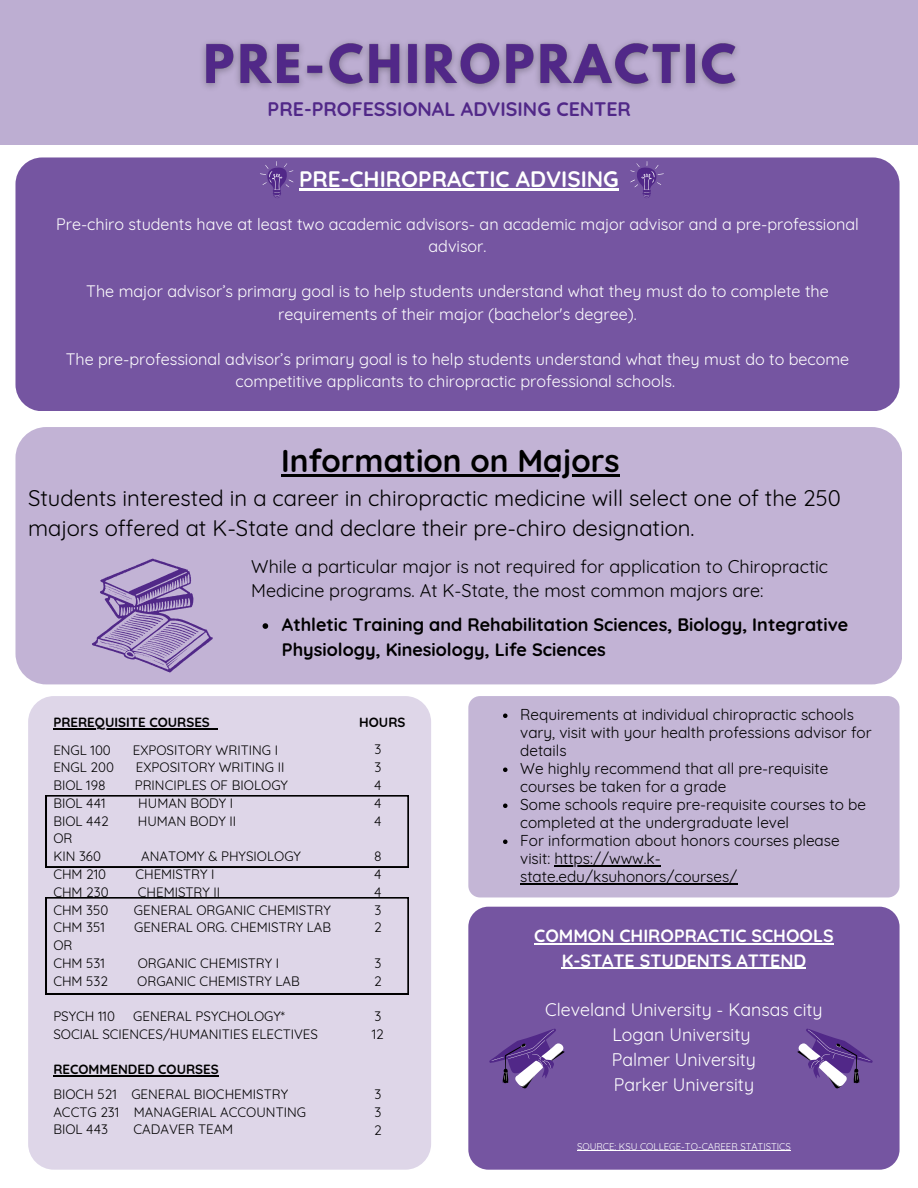
<style>
.page{position:relative;width:918px;height:1188px;background:#fff}
.page>*{position:absolute;margin:0;border:0;box-sizing:border-box;transform-origin:0 0}
.t1{font:700 31.5px "Quicksand";color:#000}
.t2{font:700 22.35px "Quicksand";color:#fff}
.t3{font:22.05px/30.3px "Quicksand";color:#000}
.t4{font:700 19.5px "Quicksand";color:#512888}
.t5{font:18px/24.8px "Quicksand";color:#000}
.t6{font:700 18px/24.8px "Quicksand";color:#000}
.t7{font:17.7px/24.8px "Quicksand";color:#fff;text-align:center}
.t8{font:700 17.7px/24.8px "Quicksand";color:#fff;text-align:center}
.t9{font:16.2px/22.5px "Quicksand";color:#fff;text-align:center}
.t10{font:15.45px/18px "Quicksand";color:#000}
.t11{font:13.35px/17.7px "Quicksand";color:#000}
.t12{font:700 13.35px "Quicksand";color:#000}
.t13{font:9.6px "Quicksand";color:#fff}
</style>
<div class="page">
<div style="left:0;top:0;width:918px;height:145px;background:#bdaed2"></div>
<div style="left:468px;top:907px;width:432px;height:263px;background:#7555a1;border-radius:20px"></div>
<div style="left:15px;top:427px;width:887px;height:257px;background:#c2b3d5;border-radius:31px"></div>
<div style="left:15px;top:157px;width:885px;height:254px;background:#7555a1;border-radius:27px"></div>
<svg style="left:630px;top:161px;width:34px;height:37px"></svg>
<svg style="left:92px;top:559px;width:121px;height:113px"></svg>
<hr style="left:281px;top:474px;width:339px;height:3px;background:#000">
<img style="left:193px;top:33px;width:555px;height:67px">
<hr style="left:299px;top:189px;width:320px;height:2px;background:#fff">
<hr style="left:534px;top:943px;width:300px;height:1px;background:#fff">
<hr style="left:562px;top:968px;width:244px;height:1px;background:#fff">
<hr style="left:577px;top:1150px;width:214px;height:1px;background:#fff">
<svg style="left:798px;top:1029px;width:75px;height:59px"></svg>
<svg style="left:263px;top:623px;width:5px;height:6px"></svg>
<svg style="left:260px;top:161px;width:33px;height:37px"></svg>
<svg style="left:489px;top:1029px;width:76px;height:59px"></svg>
<div style="left:28px;top:696px;width:403px;height:474px;background:#ded6e8;border-radius:26px"></div>
<svg style="left:46px;top:897px;width:362px;height:97px"></svg>
<hr style="left:53px;top:728px;width:157px;height:1px;background:#000">
<hr style="left:53px;top:1076px;width:166px;height:1px;background:#000">
<svg style="left:46px;top:795px;width:362px;height:72px"></svg>
<div style="left:468px;top:696px;width:432px;height:201px;background:#c4b6d6;border-radius:12px"></div>
<svg style="left:503px;top:714px;width:5px;height:4px"></svg>
<svg style="left:503px;top:768px;width:5px;height:4px"></svg>
<svg style="left:503px;top:804px;width:5px;height:4px"></svg>
<svg style="left:503px;top:840px;width:5px;height:4px"></svg>
<hr style="left:554px;top:865px;width:107px;height:2px;background:#000">
<hr style="left:520px;top:883px;width:217px;height:2px;background:#000">
<h6 class="t4" style="left:268px;top:96px;width:365px">PRE-PROFESSIONAL ADVISING CENTER</h6>
<h6 class="t2" style="left:299px;top:164px;width:321px">PRE-CHIROPRACTIC ADVISING</h6>
<h4 class="t9" style="left:56px;top:213px;width:804px">Pre-chiro students have at least two academic advisors- an academic major advisor and a pre-professional advisor.</h4>
<p class="t9" style="left:86px;top:280px;width:744px">The major advisor’s primary goal is to help students understand what they must do to complete the requirements of their major (bachelor's degree).</p>
<h2 class="t9" style="left:66px;top:348px;width:785px">The pre-professional advisor’s primary goal is to help students understand what they must do to become competitive applicants to chiropractic professional schools.</h2>
<p class="t1" style="left:281px;top:441px;width:340px">Information on Majors</p>
<p class="t3" style="left:28px;top:482px;width:814px">Students interested in a career in chiropractic medicine will select one of the 250 majors offered at K-State and declare their pre-chiro designation.</p>
<h3 class="t5" style="left:251px;top:553px;width:578px">While a particular major is not required for application to Chiropractic<br>Medicine programs. At K-State, the most common majors are:</h3>
<h3 class="t6" style="left:282px;top:612px;width:568px">Athletic Training and Rehabilitation Sciences, Biology, Integrative<br>Physiology, Kinesiology, Life Sciences</h3>
<h6 class="t12" style="left:53px;top:713px;width:158px">PREREQUISITE COURSES</h6>
<h6 class="t12" style="left:359px;top:713px;width:48px">HOURS</h6>
<h3 class="t11" style="left:53px;top:741px;width:59px">ENGL 100</h3>
<h3 class="t11" style="left:133px;top:741px;width:147px">EXPOSITORY WRITING I</h3>
<p class="t11" style="left:53px;top:759px;width:62px">ENGL 200</p>
<p class="t11" style="left:136px;top:759px;width:150px">EXPOSITORY WRITING II</p>
<p class="t11" style="left:53px;top:776px;width:54px">BIOL 198</p>
<p class="t11" style="left:135px;top:776px;width:155px">PRINCIPLES OF BIOLOGY</p>
<p class="t11" style="left:53px;top:794px;width:54px">BIOL 441</p>
<p class="t11" style="left:138px;top:794px;width:96px">HUMAN BODY I</p>
<p class="t11" style="left:53px;top:812px;width:57px">BIOL 442</p>
<p class="t11" style="left:138px;top:812px;width:100px">HUMAN BODY II</p>
<p class="t11" style="left:53px;top:830px;width:49px">OR<br>KIN 360</p>
<p class="t11" style="left:374px;top:741px;width:8px">3</p>
<p class="t11" style="left:374px;top:758px;width:8px">3</p>
<p class="t11" style="left:374px;top:776px;width:9px">4</p>
<p class="t11" style="left:374px;top:794px;width:9px">4</p>
<p class="t11" style="left:374px;top:812px;width:9px">4</p>
<p class="t11" style="left:374px;top:847px;width:9px">8</p>
<p class="t11" style="left:374px;top:865px;width:9px">4</p>
<p class="t11" style="left:374px;top:883px;width:9px">4</p>
<p class="t11" style="left:374px;top:901px;width:8px">3</p>
<p class="t11" style="left:374px;top:919px;width:9px">2</p>
<p class="t11" style="left:374px;top:954px;width:8px">3</p>
<p class="t11" style="left:374px;top:972px;width:9px">2</p>
<p class="t11" style="left:374px;top:1008px;width:8px">3</p>
<p class="t11" style="left:372px;top:1025px;width:14px">12</p>
<p class="t11" style="left:141px;top:847px;width:162px">ANATOMY &amp; PHYSIOLOGY</p>
<p class="t11" style="left:53px;top:865px;width:54px">CHM 210</p>
<p class="t11" style="left:135px;top:865px;width:81px">CHEMISTRY I</p>
<p class="t11" style="left:53px;top:883px;width:57px">CHM 230</p>
<p class="t11" style="left:138px;top:883px;width:84px">CHEMISTRY II</p>
<p class="t11" style="left:53px;top:901px;width:57px">CHM 350</p>
<p class="t11" style="left:134px;top:901px;width:198px">GENERAL ORGANIC CHEMISTRY</p>
<p class="t11" style="left:53px;top:918px;width:53px">CHM 351</p>
<p class="t11" style="left:134px;top:918px;width:199px">GENERAL ORG. CHEMISTRY LAB</p>
<p class="t11" style="left:53px;top:936px;width:21px">OR</p>
<p class="t11" style="left:53px;top:954px;width:53px">CHM 531</p>
<p class="t11" style="left:138px;top:954px;width:143px">ORGANIC CHEMISTRY I</p>
<p class="t11" style="left:53px;top:972px;width:56px">CHM 532</p>
<p class="t11" style="left:137px;top:972px;width:164px">ORGANIC CHEMISTRY LAB</p>
<p class="t11" style="left:53px;top:1007px;width:63px">PSYCH 110</p>
<p class="t11" style="left:133px;top:1007px;width:153px">GENERAL PSYCHOLOGY*</p>
<p class="t11" style="left:53px;top:1025px;width:266px">SOCIAL SCIENCES/HUMANITIES ELECTIVES</p>
<p class="t12" style="left:53px;top:1061px;width:167px">RECOMMENDED COURSES</p>
<p class="t11" style="left:53px;top:1085px;width:236px">BIOCH 521 GENERAL BIOCHEMISTRY</p>
<p class="t11" style="left:53px;top:1103px;width:254px">ACCTG 231 MANAGERIAL ACCOUNTING</p>
<p class="t11" style="left:53px;top:1121px;width:56px">BIOL 443</p>
<p class="t11" style="left:134px;top:1121px;width:101px">CADAVER TEAM</p>
<p class="t11" style="left:374px;top:1085px;width:8px">3</p>
<p class="t11" style="left:374px;top:1103px;width:8px">3</p>
<p class="t11" style="left:374px;top:1121px;width:9px">2</p>
<p class="t10" style="left:520px;top:705px;width:353px">Requirements at individual chiropractic schools vary, visit with your health professions advisor for details</p>
<p class="t10" style="left:520px;top:759px;width:310px">We highly recommend that all pre-requisite courses be taken for a grade</p>
<p class="t10" style="left:520px;top:795px;width:347px">Some schools require pre-requisite courses to be completed at the undergraduate level</p>
<p class="t10" style="left:520px;top:831px;width:321px">For information about honors courses please visit: https://www.k-</p>
<p class="t10" style="left:520px;top:867px;width:219px">state.edu/ksuhonors/courses/</p>
<h3 class="t8" style="left:534px;top:923px;width:301px">COMMON CHIROPRACTIC SCHOOLS<br>K-STATE STUDENTS ATTEND</h3>
<h3 class="t7" style="left:545px;top:997px;width:279px">Cleveland University - Kansas city<br>Logan University<br>Palmer University<br>Parker University</h3>
<p class="t13" style="left:577px;top:1140px;width:215px">SOURCE: KSU COLLEGE-TO-CAREER STATISTICS</p>
</div>
